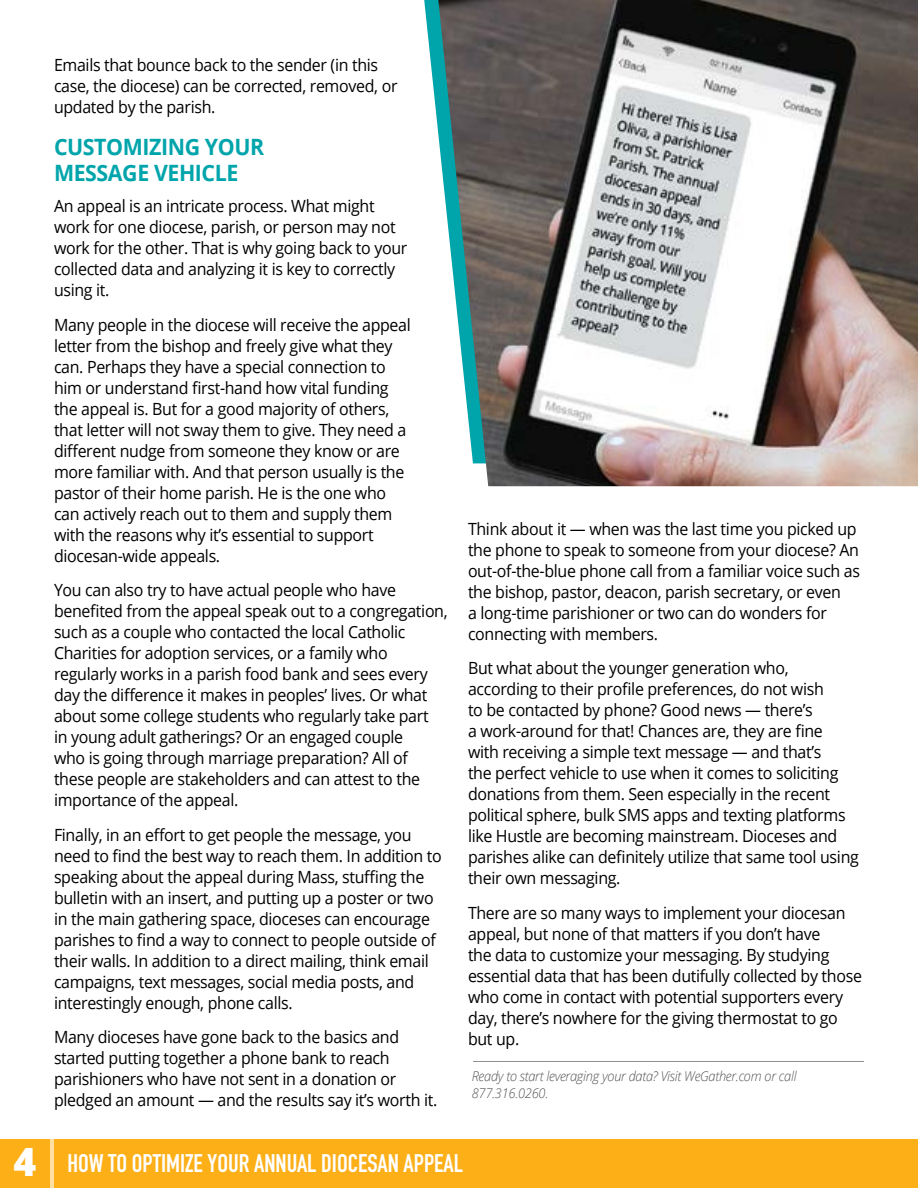
<style>
.page{position:relative;width:918px;height:1188px;background:#fff}
.page>*{position:absolute;margin:0;border:0;box-sizing:border-box;transform-origin:0 0}
.t1{font:700 25.2px "DIN Condensed";color:#fff}
.t2{font:700 22.5px/25.5px "Open Sans";letter-spacing:-.02em;color:#00a5ab;scale:.95 1}
.t3{font:16.8px/21px "Open Sans";letter-spacing:-.02em;color:#000;scale:.95 1}
.t4{font:italic 300 13.5px/16.5px "Open Sans";letter-spacing:-.02em;color:#545456;scale:.95 1}
.s1{font-family:"Open Sans";font-weight:800;font-size:39px}
</style>
<div class="page">
<svg style="left:424px;top:0;width:14px;height:131px"></svg>
<img style="left:438px;top:0;width:480px;height:486px">
<hr style="left:473px;top:1061px;width:391px;height:1px;background:#8e9092">
<div style="left:0;top:1139px;width:918px;height:49px;background:#fcaf17"></div>
<hr style="left:51px;top:1134px;width:3px;height:54px;background:#fff">
<p class="t3" style="left:54px;top:54px;width:363px">Emails that bounce back to the sender (in this case, the diocese) can be corrected, removed, or updated by the parish.</p>
<h2 class="t2" style="left:54px;top:134px;width:223px">CUSTOMIZING YOUR<br>MESSAGE VEHICLE</h2>
<p class="t3" style="left:54px;top:195px;width:374px">An appeal is an intricate process. What might work for one diocese, parish, or person may not work for the other. That is why going back to your collected data and analyzing it is key to correctly using it.</p>
<p class="t3" style="left:54px;top:314px;width:377px">Many people in the diocese will receive the appeal letter from the bishop and freely give what they can. Perhaps they have a special connection to him or understand first-hand how vital funding the appeal is. But for a good majority of others, that letter will not sway them to give. They need a different nudge from someone they know or are more familiar with. And that person usually is the pastor of their home parish. He is the one who can actively reach out to them and supply them with the reasons why it’s essential to support diocesan-wide appeals.</p>
<p class="t3" style="left:54px;top:579px;width:416px">You can also try to have actual people who have benefited from the appeal speak out to a congregation, such as a couple who contacted the local Catholic Charities for adoption services, or a family who regularly works in a parish food bank and sees every day the difference it makes in peoples’ lives. Or what about some college students who regularly take part<br>in young adult gatherings? Or an engaged couple<br>who is going through marriage preparation? All of these people are stakeholders and can attest to the importance of the appeal.</p>
<p class="t3" style="left:54px;top:824px;width:410px">Finally, in an effort to get people the message, you need to find the best way to reach them. In addition to speaking about the appeal during Mass, stuffing the bulletin with an insert, and putting up a poster or two in the main gathering space, dioceses can encourage parishes to find a way to connect to people outside of their walls. In addition to a direct mailing, think email campaigns, text messages, social media posts, and interestingly enough, phone calls.</p>
<p class="t3" style="left:54px;top:1026px;width:405px">Many dioceses have gone back to the basics and started putting together a phone bank to reach parishioners who have not sent in a donation or pledged an amount — and the results say it’s worth it.</p>
<p class="t3" style="left:468px;top:518px;width:414px">Think about it — when was the last time you picked up the phone to speak to someone from your diocese? An out-of-the-blue phone call from a familiar voice such as the bishop, pastor, deacon, parish secretary, or even<br>a long-time parishioner or two can do wonders for connecting with members.</p>
<p class="t3" style="left:468px;top:657px;width:413px">But what about the younger generation who, according to their profile preferences, do not wish<br>to be contacted by phone? Good news — there’s<br>a work-around for that! Chances are, they are fine<br>with receiving a simple text message — and that’s<br>the perfect vehicle to use when it comes to soliciting donations from them. Seen especially in the recent political sphere, bulk SMS apps and texting platforms like Hustle are becoming mainstream. Dioceses and parishes alike can definitely utilize that same tool using their own messaging.</p>
<p class="t3" style="left:468px;top:902px;width:416px">There are so many ways to implement your diocesan appeal, but none of that matters if you don’t have<br>the data to customize your messaging. By studying essential data that has been dutifully collected by those who come in contact with potential supporters every day, there’s nowhere for the giving thermostat to go but up.</p>
<p class="t4" style="left:472px;top:1068px;width:344px">Ready to start leveraging your data? Visit WeGather.com or call<br>877.316.0260.</p>
<h1 class="t1" style="left:14px;top:1146px;width:451px"><span class="s1">4</span> HOW TO OPTIMIZE YOUR ANNUAL DIOCESAN APPEAL</h1>
</div>
